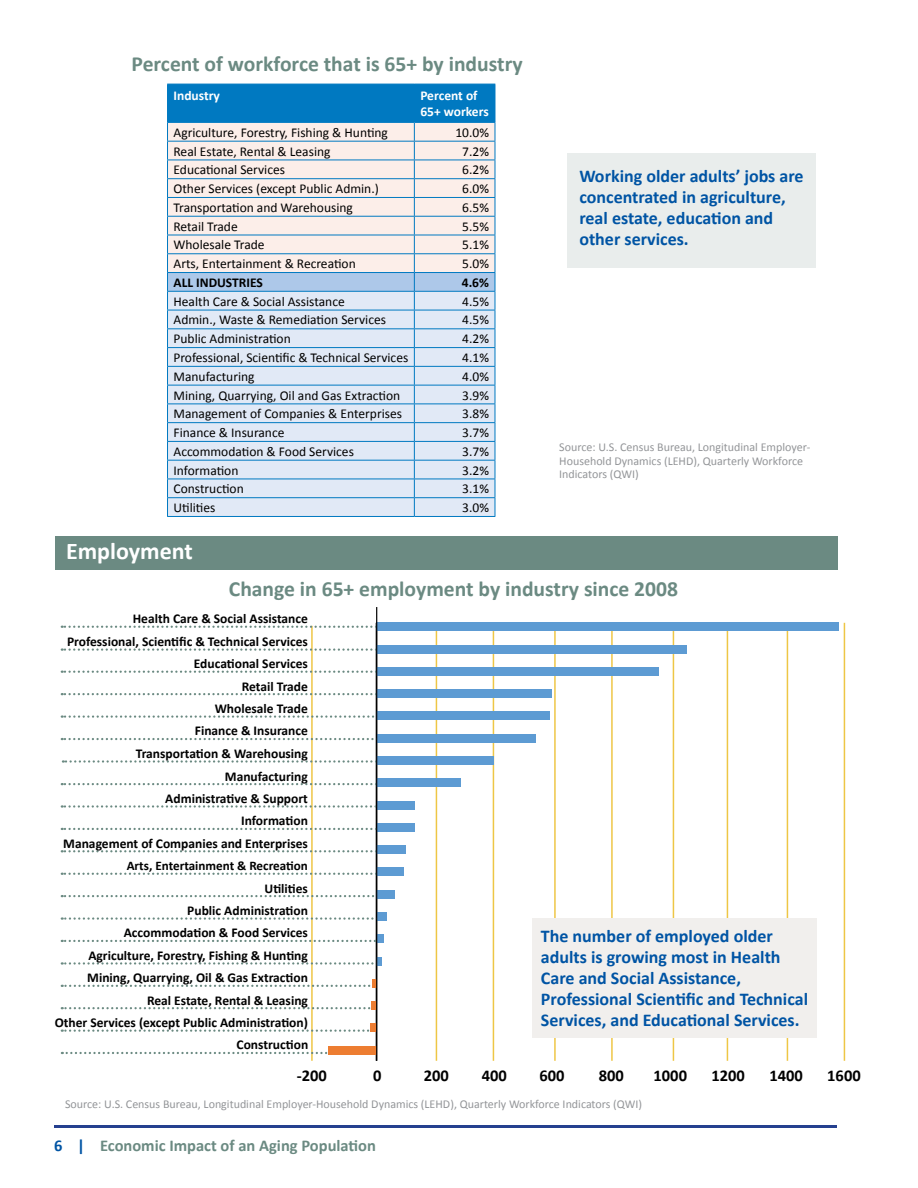
<style>
.page{position:relative;width:918px;height:1188px;background:#fff}
.page>*{position:absolute;margin:0;border:0;box-sizing:border-box;transform-origin:0 0}
.t1{font:700 24px "Calibri";color:#fff}
.t2{font:700 21.6px "Calibri";color:#6b8a82}
.t3{font:700 18px/21px "Calibri";color:#0054a4}
.t4{font:700 16.5px "Calibri";color:#6b8a82}
.t5{font:700 16.5px "Calibri";color:#000}
.t6{font:13.5px "Calibri";color:#000}
.t7{font:700 13.5px/22.5px "Calibri";color:#000;text-align:right}
.t8{font:700 13.5px/16.2px "Calibri";color:#fff}
.t9{font:700 13.05px "Calibri";color:#000}
.t10{font:12px/13.5px "Calibri";color:#939598}
.s1{color:#0054a4}
</style>
<div class="page">
<hr style="left:54px;top:1125px;width:783px;height:3px;background:#25408f">
<div style="left:567px;top:153px;width:249px;height:115px;background:#e9edec"></div>
<hr style="left:311px;top:626px;width:2px;height:435px;background:#eec646">
<hr style="left:436px;top:623px;width:1px;height:438px;background:#eec646">
<hr style="left:493px;top:623px;width:1px;height:438px;background:#eec646">
<hr style="left:554px;top:623px;width:2px;height:438px;background:#eec646">
<hr style="left:611px;top:623px;width:2px;height:438px;background:#eec646">
<hr style="left:673px;top:623px;width:1px;height:438px;background:#eec646">
<hr style="left:727px;top:623px;width:1px;height:438px;background:#eec646">
<hr style="left:787px;top:623px;width:1px;height:438px;background:#eec646">
<hr style="left:844px;top:623px;width:1px;height:438px;background:#eec646">
<svg style="left:62px;top:1052px;width:266px;height:2px"></svg>
<svg style="left:62px;top:671px;width:314px;height:2px"></svg>
<svg style="left:62px;top:693px;width:314px;height:2px"></svg>
<svg style="left:62px;top:648px;width:314px;height:3px"></svg>
<svg style="left:62px;top:626px;width:314px;height:2px"></svg>
<svg style="left:63px;top:760px;width:313px;height:3px"></svg>
<svg style="left:62px;top:783px;width:314px;height:2px"></svg>
<svg style="left:62px;top:738px;width:314px;height:2px"></svg>
<svg style="left:62px;top:715px;width:314px;height:3px"></svg>
<svg style="left:62px;top:850px;width:314px;height:2px"></svg>
<svg style="left:62px;top:873px;width:314px;height:2px"></svg>
<svg style="left:62px;top:828px;width:314px;height:2px"></svg>
<svg style="left:62px;top:805px;width:314px;height:3px"></svg>
<svg style="left:62px;top:940px;width:314px;height:2px"></svg>
<svg style="left:62px;top:962px;width:314px;height:3px"></svg>
<svg style="left:62px;top:917px;width:314px;height:3px"></svg>
<svg style="left:62px;top:895px;width:314px;height:2px"></svg>
<svg style="left:62px;top:1007px;width:310px;height:2px"></svg>
<svg style="left:62px;top:1030px;width:308px;height:2px"></svg>
<div style="left:328px;top:1046px;width:49px;height:9px;background:#ed7d31"></div>
<div style="left:370px;top:1023px;width:7px;height:9px;background:#ed7d31"></div>
<div style="left:372px;top:1001px;width:5px;height:9px;background:#ed7d31"></div>
<svg style="left:62px;top:979px;width:314px;height:9px"></svg>
<div style="left:377px;top:957px;width:5px;height:9px;background:#5d9bd3"></div>
<div style="left:377px;top:934px;width:7px;height:9px;background:#5d9bd3"></div>
<div style="left:377px;top:912px;width:9px;height:9px;background:#5d9bd3"></div>
<div style="left:377px;top:890px;width:18px;height:9px;background:#5d9bd3"></div>
<div style="left:377px;top:867px;width:27px;height:9px;background:#5d9bd3"></div>
<div style="left:377px;top:845px;width:29px;height:9px;background:#5d9bd3"></div>
<div style="left:377px;top:823px;width:37px;height:9px;background:#5d9bd3"></div>
<div style="left:377px;top:801px;width:37px;height:9px;background:#5d9bd3"></div>
<div style="left:377px;top:778px;width:84px;height:9px;background:#5d9bd3"></div>
<div style="left:377px;top:756px;width:117px;height:9px;background:#5d9bd3"></div>
<div style="left:377px;top:734px;width:159px;height:9px;background:#5d9bd3"></div>
<div style="left:377px;top:712px;width:173px;height:8px;background:#5d9bd3"></div>
<div style="left:377px;top:689px;width:175px;height:9px;background:#5d9bd3"></div>
<div style="left:377px;top:667px;width:282px;height:9px;background:#5d9bd3"></div>
<div style="left:377px;top:645px;width:310px;height:9px;background:#5d9bd3"></div>
<div style="left:377px;top:622px;width:462px;height:9px;background:#5d9bd3"></div>
<hr style="left:376px;top:607px;width:1px;height:454px;background:#000">
<div style="left:532px;top:919px;width:284px;height:119px;background:#f1efed"></div>
<hr style="left:167px;top:516px;width:247px;height:1px;background:#0079c1">
<hr style="left:414px;top:516px;width:81px;height:1px;background:#0079c1">
<svg style="left:167px;top:84px;width:329px;height:432px;background:#c7d9e9"></svg>
<hr style="left:414px;top:272px;width:81px;height:1px;background:#0079c1">
<div style="left:55px;top:537px;width:783px;height:33px;background:#6b8a82"></div>
<h2 class="t2" style="left:132px;top:50px;width:393px">Percent of workforce that is 65+ by industry</h2>
<p class="t8" style="left:174px;top:88px;width:48px">Industry</p>
<p class="t8" style="left:420px;top:88px;width:70px">Percent of<br>65+ workers</p>
<p class="t6" style="left:174px;top:124px;width:216px">Agriculture, Forestry, Fishing &amp; Hunting</p>
<p class="t6" style="left:455px;top:124px;width:35px">10.0%</p>
<p class="t6" style="left:174px;top:143px;width:159px">Real Estate, Rental &amp; Leasing</p>
<p class="t6" style="left:462px;top:143px;width:28px">7.2%</p>
<p class="t6" style="left:174px;top:161px;width:113px">Educational Services</p>
<p class="t6" style="left:462px;top:161px;width:28px">6.2%</p>
<p class="t6" style="left:174px;top:180px;width:207px">Other Services (except Public Admin.)</p>
<p class="t6" style="left:462px;top:180px;width:28px">6.0%</p>
<p class="t6" style="left:174px;top:199px;width:181px">Transportation and Warehousing</p>
<p class="t6" style="left:462px;top:199px;width:28px">6.5%</p>
<p class="t6" style="left:174px;top:218px;width:66px">Retail Trade</p>
<p class="t6" style="left:462px;top:218px;width:28px">5.5%</p>
<p class="t6" style="left:174px;top:236px;width:93px">Wholesale Trade</p>
<p class="t6" style="left:462px;top:236px;width:28px">5.1%</p>
<p class="t6" style="left:174px;top:255px;width:184px">Arts, Entertainment &amp; Recreation</p>
<p class="t6" style="left:462px;top:255px;width:28px">5.0%</p>
<p class="t7" style="left:174px;top:271px;width:91px">ALL INDUSTRIES</p>
<p class="t7" style="left:462px;top:271px;width:29px">4.6%</p>
<p class="t6" style="left:174px;top:293px;width:173px">Health Care &amp; Social Assistance</p>
<p class="t6" style="left:462px;top:293px;width:28px">4.5%</p>
<p class="t6" style="left:174px;top:311px;width:214px">Admin., Waste &amp; Remediation Services</p>
<p class="t6" style="left:462px;top:311px;width:28px">4.5%</p>
<p class="t6" style="left:174px;top:330px;width:119px">Public Administration</p>
<p class="t6" style="left:462px;top:330px;width:28px">4.2%</p>
<p class="t6" style="left:174px;top:349px;width:236px">Professional, Scientific &amp; Technical Services</p>
<p class="t6" style="left:462px;top:349px;width:28px">4.1%</p>
<p class="t6" style="left:174px;top:368px;width:83px">Manufacturing</p>
<p class="t6" style="left:462px;top:368px;width:28px">4.0%</p>
<p class="t6" style="left:174px;top:387px;width:228px">Mining, Quarrying, Oil and Gas Extraction</p>
<p class="t6" style="left:462px;top:387px;width:28px">3.9%</p>
<p class="t6" style="left:174px;top:405px;width:230px">Management of Companies &amp; Enterprises</p>
<p class="t6" style="left:462px;top:405px;width:28px">3.8%</p>
<p class="t6" style="left:174px;top:424px;width:112px">Finance &amp; Insurance</p>
<p class="t6" style="left:462px;top:424px;width:28px">3.7%</p>
<p class="t6" style="left:174px;top:443px;width:182px">Accommodation &amp; Food Services</p>
<p class="t6" style="left:462px;top:443px;width:28px">3.7%</p>
<p class="t6" style="left:174px;top:462px;width:66px">Information</p>
<p class="t6" style="left:462px;top:462px;width:28px">3.2%</p>
<p class="t6" style="left:174px;top:480px;width:72px">Construction</p>
<p class="t6" style="left:462px;top:480px;width:28px">3.1%</p>
<p class="t6" style="left:174px;top:499px;width:43px">Utilities</p>
<p class="t6" style="left:462px;top:499px;width:28px">3.0%</p>
<h1 class="t1" style="left:66px;top:536px;width:128px">Employment</h1>
<h3 class="t3" style="left:579px;top:166px;width:226px">Working older adults’ jobs are concentrated in agriculture, real estate, education and other services.</h3>
<p class="t10" style="left:559px;top:441px;width:253px">Source: U.S. Census Bureau, Longitudinal Employer-<br>Household Dynamics (LEHD), Quarterly Workforce<br>Indicators (QWI)</p>
<h2 class="t2" style="left:229px;top:575px;width:451px">Change in 65+ employment by industry since 2008</h2>
<p class="t7" style="left:63px;top:608px;width:246px">Health Care &amp; Social Assistance<br>Professional, Scientific &amp; Technical Services<br>Educational Services<br>Retail Trade<br>Wholesale Trade<br>Finance &amp; Insurance<br>Transportation &amp; Warehousing<br>Manufacturing<br>Administrative &amp; Support<br>Information<br>Management of Companies and Enterprises</p>
<p class="t9" style="left:127px;top:857px;width:183px">Arts, Entertainment &amp; Recreation</p>
<p class="t7" style="left:55px;top:877px;width:255px">Utilities<br>Public Administration<br>Accommodation &amp; Food Services<br>Agriculture, Forestry, Fishing &amp; Hunting<br>Mining, Quarrying, Oil &amp; Gas Extraction<br>Real Estate, Rental &amp; Leasing<br>Other Services (except Public Administration)</p>
<p class="t7" style="left:237px;top:1034px;width:73px">Construction</p>
<h3 class="t3" style="left:541px;top:925px;width:269px">The number of employed older adults is growing most in Health Care and Social Assistance, Professional Scientific and Technical Services, and Educational Services.</h3>
<p class="t5" style="left:297px;top:1065px;width:32px">-200</p>
<p class="t5" style="left:373px;top:1065px;width:10px">0</p>
<p class="t5" style="left:424px;top:1065px;width:27px">200</p>
<p class="t5" style="left:482px;top:1065px;width:27px">400</p>
<p class="t5" style="left:540px;top:1065px;width:27px">600</p>
<p class="t5" style="left:599px;top:1065px;width:27px">800</p>
<p class="t5" style="left:654px;top:1065px;width:35px">1000</p>
<p class="t5" style="left:711px;top:1065px;width:35px">1200</p>
<p class="t5" style="left:769px;top:1065px;width:35px">1400</p>
<p class="t5" style="left:827px;top:1065px;width:35px">1600</p>
<p class="t10" style="left:65px;top:1098px;width:579px">Source: U.S. Census Bureau, Longitudinal Employer-Household Dynamics (LEHD), Quarterly Workforce Indicators (QWI)</p>
<p class="t4" style="left:54px;top:1135px;width:323px"><span class="s1">6 |</span> Economic Impact of an Aging Population</p>
</div>
